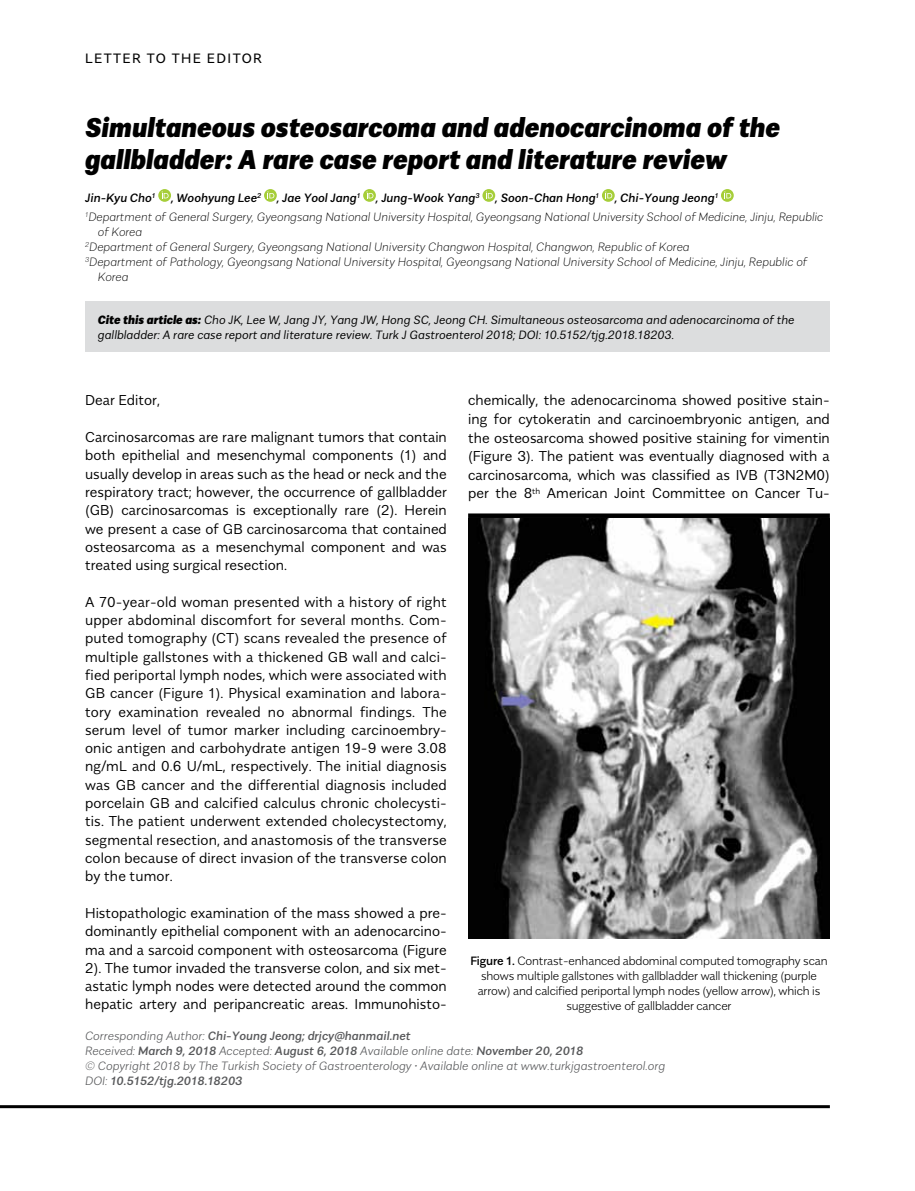
<style>
.page{position:relative;width:915px;height:1191px;background:#fff}
.page>*{position:absolute;margin:0;border:0;box-sizing:border-box;transform-origin:0 0}
.t1{font:italic 900 27px/31.5px "Alergia Normal";color:#000}
.t2{font:300 14.25px/18.3px "Alergia Normal";color:#000;text-align:justify}
.t3{font:13.5px "Alergia Normal";letter-spacing:.1em;color:#000}
.t4{font:italic 300 expanded 12px/19.2px "Alergia Normal";color:#000}
.t5{font:italic 200 12px/15px "Alergia Normal";color:#58595b}
.t6{font:200 12px/15px "Alergia Normal";letter-spacing:-.015em;color:#000;text-align:center}
.t7{font:italic 300 12px/15px "Alergia Normal";color:#000}
.t8{font:italic 500 12px "Alergia Normal";color:#000}
.s1{font-weight:500;font-stretch:normal}
.s2{font-weight:900}
.s3{font-weight:500}
</style>
<div class="page">
<svg style="left:158px;top:189px;width:13px;height:13px"></svg>
<svg style="left:162px;top:191px;width:6px;height:7px"></svg>
<svg style="left:264px;top:189px;width:13px;height:13px"></svg>
<svg style="left:267px;top:191px;width:7px;height:7px"></svg>
<svg style="left:363px;top:189px;width:13px;height:13px"></svg>
<svg style="left:366px;top:191px;width:7px;height:7px"></svg>
<svg style="left:482px;top:189px;width:13px;height:13px"></svg>
<svg style="left:485px;top:191px;width:7px;height:7px"></svg>
<svg style="left:601px;top:189px;width:13px;height:13px"></svg>
<svg style="left:605px;top:191px;width:7px;height:7px"></svg>
<svg style="left:720px;top:189px;width:13px;height:13px"></svg>
<svg style="left:724px;top:191px;width:7px;height:7px"></svg>
<hr style="left:0;top:1105px;width:829px;height:3px;background:#000">
<div style="left:85px;top:301px;width:744px;height:50px;background:#dcddde"></div>
<div style="left:468px;top:513px;width:361px;height:5px;background:#000"></div>
<img style="left:468px;top:518px;width:361px;height:420px">
<p class="t3" style="left:85px;top:48px;width:178px">LETTER TO THE EDITOR</p>
<h1 class="t1" style="left:85px;top:109px;width:696px">Simultaneous osteosarcoma and adenocarcinoma of the gallbladder: A rare case report and literature review</h1>
<p class="t8" style="left:85px;top:188px;width:72px">Jin-Kyu Cho<sup>1</sup></p>
<p class="t8" style="left:171px;top:188px;width:92px">, Woohyung Lee<sup>2</sup></p>
<p class="t8" style="left:277px;top:188px;width:85px">, Jae Yool Jang<sup>1</sup></p>
<p class="t8" style="left:376px;top:188px;width:105px">, Jung-Wook Yang<sup>3</sup></p>
<p class="t8" style="left:495px;top:188px;width:105px">, Soon-Chan Hong<sup>1</sup></p>
<p class="t4" style="left:85px;top:187px;width:739px;text-indent:529px"><span class="s1">, Chi-Young Jeong</span><sup>1<br></sup><sup>1</sup>Department of General Surgery, Gyeongsang National University Hospital, Gyeongsang National University School of Medicine, Jinju, Republic</p>
<p class="t4" style="left:98px;top:221px;width:46px">of Korea</p>
<p class="t4" style="left:85px;top:236px;width:605px"><sup>2</sup>Department of General Surgery, Gyeongsang National University Changwon Hospital, Changwon, Republic of Korea</p>
<p class="t4" style="left:85px;top:251px;width:723px"><sup>3</sup>Department of Pathology, Gyeongsang National University Hospital, Gyeongsang National University School of Medicine, Jinju, Republic of</p>
<p class="t4" style="left:98px;top:266px;width:32px">Korea</p>
<p class="t7" style="left:98px;top:311px;width:698px"><span class="s2">Cite this article as:</span> Cho JK, Lee W, Jang JY, Yang JW, Hong SC, Jeong CH. Simultaneous osteosarcoma and adenocarcinoma of the gallbladder: A rare case report and literature review. Turk J Gastroenterol 2018; DOI: 10.5152/tjg.2018.18203.</p>
<p class="t2" style="left:85px;top:390px;width:76px">Dear Editor,</p>
<p class="t2" style="left:85px;top:427px;width:363px">Carcinosarcomas are rare malignant tumors that contain both epithelial and mesenchymal components (1) and usually develop in areas such as the head or neck and the respiratory tract; however, the occurrence of gallbladder (GB) carcinosarcomas is exceptionally rare (2). Herein we present a case of GB carcinosarcoma that contained osteosarcoma as a mesenchymal component and was treated using surgical resection.</p>
<p class="t2" style="left:85px;top:591px;width:363px">A 70-year-old woman presented with a history of right upper abdominal discomfort for several months. Com&shy;puted tomography (CT) scans revealed the presence of multiple gallstones with a thickened GB wall and calci&shy;fied periportal lymph nodes, which were associated with GB cancer (Figure 1). Physical examination and labora&shy;tory examination revealed no abnormal findings. The serum level of tumor marker including carcinoembry&shy;onic antigen and carbohydrate antigen 19-9 were 3.08 ng/mL and 0.6 U/mL, respectively. The initial diagnosis was GB cancer and the differential diagnosis included porcelain GB and calcified calculus chronic cholecysti&shy;tis. The patient underwent extended cholecystectomy, segmental resection, and anastomosis of the transverse colon because of direct invasion of the transverse colon by the tumor.</p>
<p class="t2" style="left:85px;top:902px;width:363px">Histopathologic examination of the mass showed a pre&shy;dominantly epithelial component with an adenocarcino&shy;ma and a sarcoid component with osteosarcoma (Figure 2). The tumor invaded the transverse colon, and six met&shy;astatic lymph nodes were detected around the common hepatic artery and peripancreatic areas. Immunohisto-</p>
<p class="t2" style="left:468px;top:390px;width:363px">chemically, the adenocarcinoma showed positive stain&shy;ing for cytokeratin and carcinoembryonic antigen, and the osteosarcoma showed positive staining for vimentin (Figure 3). The patient was eventually diagnosed with a carcinosarcoma, which was classified as IVB (T3N2M0) per the 8<sup>th</sup> American Joint Committee on Cancer Tu-</p>
<p class="t6" style="left:470px;top:951px;width:358px"><span class="s3">Figure 1.</span> Contrast-enhanced abdominal computed tomography scan shows multiple gallstones with gallbladder wall thickening (purple arrow) and calcified periportal lymph nodes (yellow arrow), which is suggestive of gallbladder cancer</p>
<p class="t5" style="left:85px;top:1027px;width:581px">Corresponding Author: <span class="s3">Chi-Young Jeong; drjcy@hanmail.net<br></span>Received: <span class="s3">March 9, 2018</span> Accepted: <span class="s3">August 6, 2018</span> Available online date: <span class="s3">November 20, 2018<br></span>© Copyright 2018 by The Turkish Society of Gastroenterology • Available online at www.turkjgastroenterol.org DOI: <span class="s3">10.5152/tjg.2018.18203</span></p>
</div>
